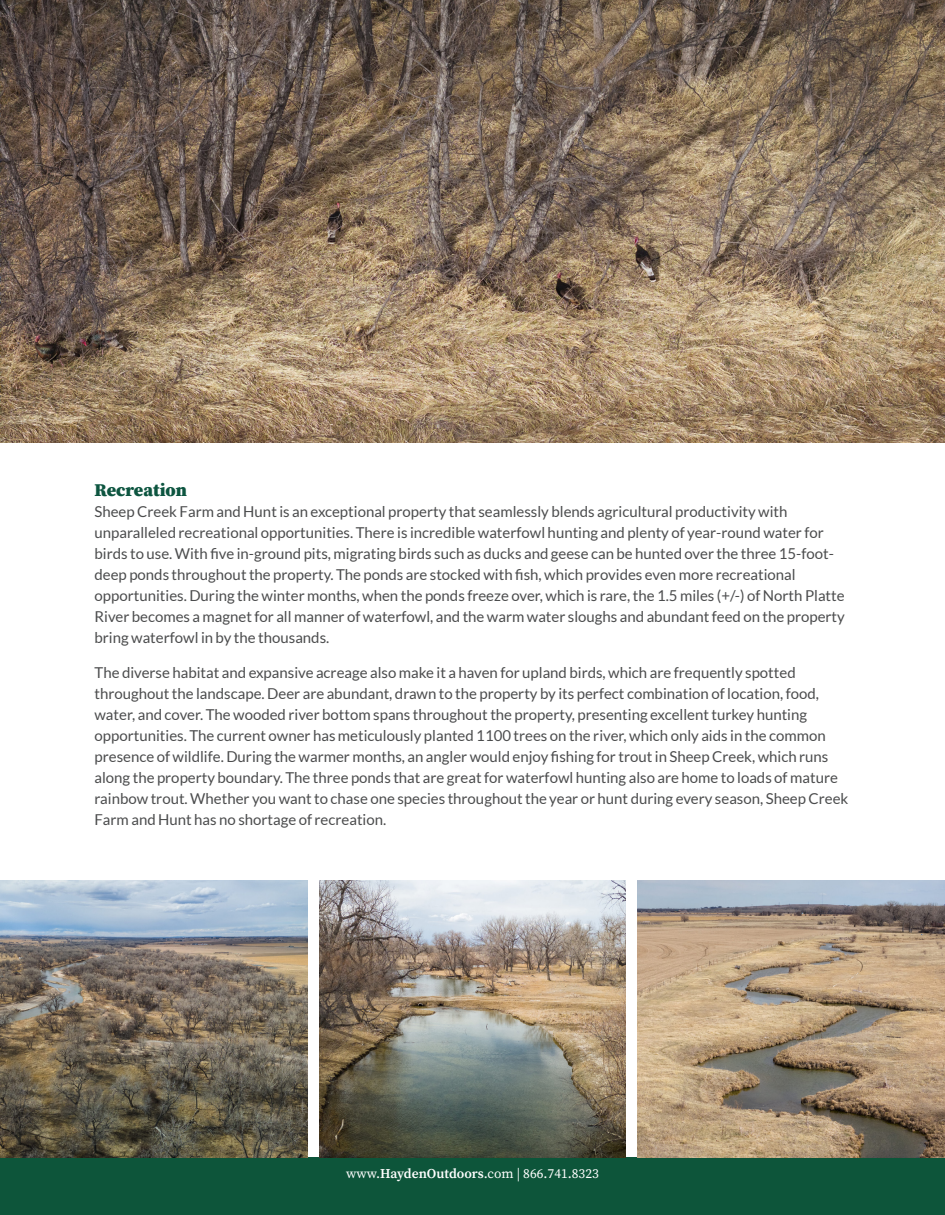
<style>
.page{position:relative;width:945px;height:1215px;background:#fff}
.page>*{position:absolute;margin:0;border:0;box-sizing:border-box;transform-origin:0 0}
.t1{font:900 18px "Source Serif Pro";color:#0d5540}
.Description_Paragraph{font:15px/21px "Lato";color:#4b4c4d}
.t2{font:13.5px "Source Serif Pro";color:#fff}
.s1{font-weight:600}
</style>
<div class="page">
<div style="left:0;top:1158px;width:945px;height:57px;background:#0d553a"></div>
<img style="left:0;top:1px;width:945px;height:441px">
<img style="left:319px;top:880px;width:307px;height:278px">
<img style="left:0;top:880px;width:307px;height:278px">
<img style="left:638px;top:880px;width:307px;height:278px">
<p class="t1" style="left:94px;top:477px;width:94px">Recreation</p>
<p class="Description_Paragraph" style="left:94px;top:501px;width:752px">Sheep Creek Farm and Hunt is an exceptional property that seamlessly blends agricultural productivity with unparalleled recreational opportunities. There is incredible waterfowl hunting and plenty of year-round water for birds to use. With five in-ground pits, migrating birds such as ducks and geese can be hunted over the three 15-foot&shy;deep ponds throughout the property. The ponds are stocked with fish, which provides even more recreational opportunities. During the winter months, when the ponds freeze over, which is rare, the 1.5 miles (+/-) of North Platte River becomes a magnet for all manner of waterfowl, and the warm water sloughs and abundant feed on the property bring waterfowl in by the thousands.</p>
<p class="Description_Paragraph" style="left:94px;top:662px;width:755px">The diverse habitat and expansive acreage also make it a haven for upland birds, which are frequently spotted throughout the landscape. Deer are abundant, drawn to the property by its perfect combination of location, food, water, and cover. The wooded river bottom spans throughout the property, presenting excellent turkey hunting opportunities. The current owner has meticulously planted 1100 trees on the river, which only aids in the common presence of wildlife. During the warmer months, an angler would enjoy fishing for trout in Sheep Creek, which runs along the property boundary. The three ponds that are great for waterfowl hunting also are home to loads of mature rainbow trout. Whether you want to chase one species throughout the year or hunt during every season, Sheep Creek Farm and Hunt has no shortage of recreation.</p>
<p class="t2" style="left:346px;top:1164px;width:254px">www.<span class="s1">HaydenOutdoors</span>.com | 866.741.8323</p>
</div>
